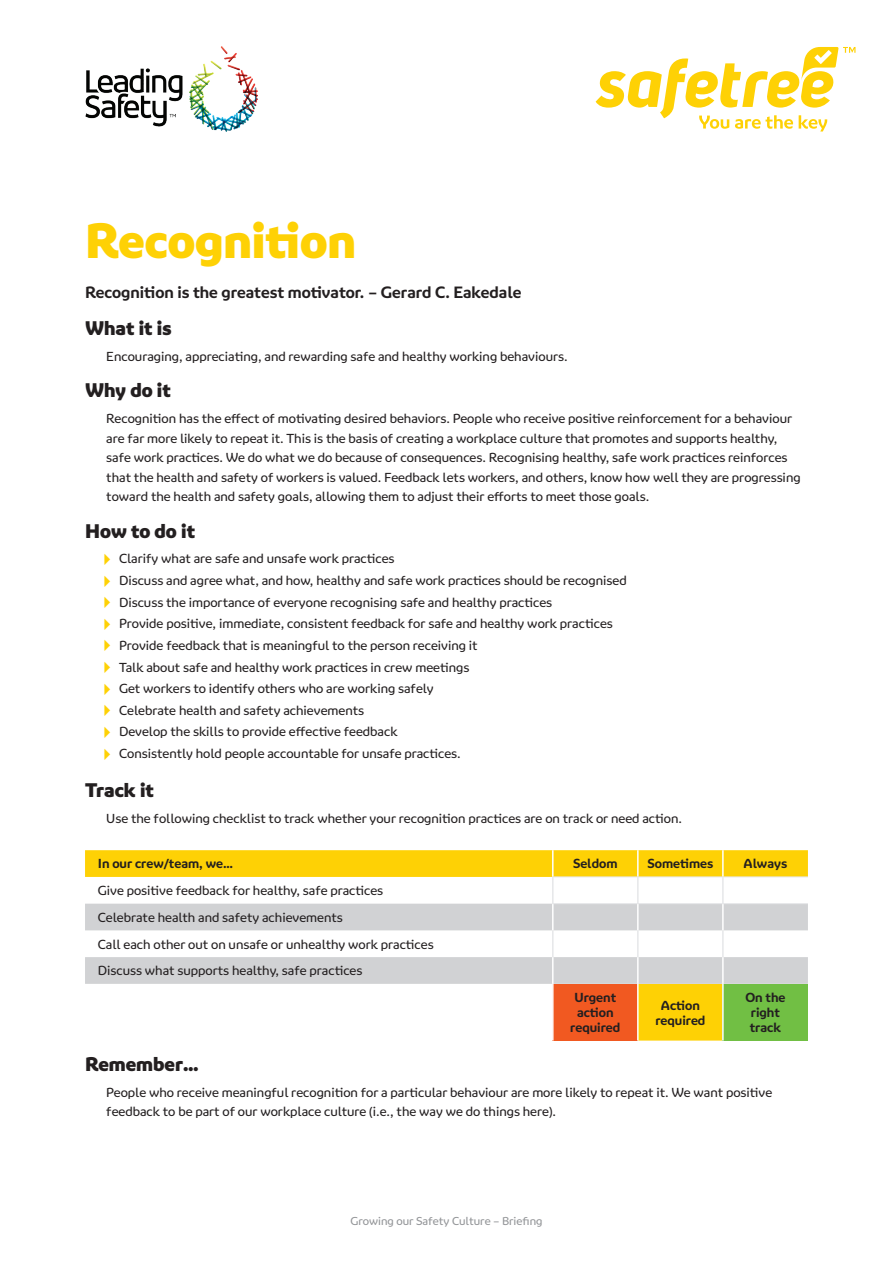
<style>
.page{position:relative;width:893px;height:1263px;background:#fff}
.page>*{position:absolute;margin:0;border:0;box-sizing:border-box;transform-origin:0 0}
.t1{font:900 45px "Ringo";color:#fed105}
.H2{font:900 18px "Ringo";color:#231f20}
.Intro_Span{font:700 15px "Ringo";color:#231f20}
.Body{font:12px/19.5px "Ringo";color:#231f20}
.Table_Body{font:12px "Ringo";color:#231f20}
.Table_Body-2{font:700 12px/15px "Ringo";color:#231f20;text-align:center}
.Table_H1{font:700 12px "Ringo";color:#231f20}
.t2{font:10.5px "Ringo";color:#939598}
</style>
<div class="page">
<svg style="left:596px;top:47px;width:259px;height:85px"></svg>
<img style="left:85px;top:47px;width:172px;height:85px">
<svg style="left:85px;top:850px;width:723px;height:190px"></svg>
<svg style="left:85px;top:904px;width:723px;height:80px;fill:#d1d2d4"></svg>
<div style="left:553px;top:984px;width:85px;height:56px;background:#f15921"></div>
<div style="left:723px;top:984px;width:85px;height:56px;background:#71bf44"></div>
<hr style="left:552px;top:850px;width:2px;height:27px;background:#fff">
<hr style="left:637px;top:850px;width:2px;height:27px;background:#fff">
<hr style="left:722px;top:850px;width:2px;height:27px;background:#fff">
<hr style="left:552px;top:904px;width:2px;height:26px;background:#fff">
<hr style="left:637px;top:904px;width:2px;height:26px;background:#fff">
<hr style="left:722px;top:904px;width:2px;height:26px;background:#fff">
<hr style="left:552px;top:957px;width:2px;height:27px;background:#fff">
<hr style="left:637px;top:957px;width:2px;height:27px;background:#fff">
<hr style="left:722px;top:957px;width:2px;height:27px;background:#fff">
<hr style="left:552px;top:984px;width:2px;height:56px;background:#fff">
<hr style="left:637px;top:984px;width:2px;height:56px;background:#fff">
<hr style="left:722px;top:984px;width:2px;height:56px;background:#fff">
<hr style="left:552px;top:877px;width:86px;height:1px;background:#e6e7e9">
<hr style="left:638px;top:877px;width:85px;height:1px;background:#e6e7e9">
<hr style="left:723px;top:877px;width:85px;height:1px;background:#e6e7e9">
<hr style="left:552px;top:903px;width:86px;height:1px;background:#e6e7e9">
<hr style="left:638px;top:903px;width:85px;height:1px;background:#e6e7e9">
<hr style="left:723px;top:903px;width:85px;height:1px;background:#e6e7e9">
<hr style="left:637px;top:877px;width:2px;height:26px;background:#e6e7e9">
<hr style="left:722px;top:877px;width:2px;height:26px;background:#e6e7e9">
<hr style="left:552px;top:877px;width:2px;height:26px;background:#e6e7e9">
<hr style="left:552px;top:930px;width:2px;height:27px;background:#e6e7e9">
<hr style="left:637px;top:930px;width:2px;height:27px;background:#e6e7e9">
<hr style="left:722px;top:930px;width:2px;height:27px;background:#e6e7e9">
<h2 class="t1" style="left:85px;top:212px;width:272px">Recognition</h2>
<p class="Intro_Span" style="left:85px;top:283px;width:438px">Recognition is the greatest motivator. – Gerard C. Eakedale</p>
<p class="H2" style="left:85px;top:316px;width:88px">What it is</p>
<p class="Body" style="left:106px;top:346px;width:463px">Encouraging, appreciating, and rewarding safe and healthy working behaviours.</p>
<p class="H2" style="left:85px;top:379px;width:87px">Why do it</p>
<p class="Body" style="left:106px;top:409px;width:696px">Recognition has the effect of motivating desired behaviors. People who receive positive reinforcement for a behaviour are far more likely to repeat it. This is the basis of creating a workplace culture that promotes and supports healthy, safe work practices. We do what we do because of consequences. Recognising healthy, safe work practices reinforces that the health and safety of workers is valued. Feedback lets workers, and others, know how well they are progressing toward the health and safety goals, allowing them to adjust their efforts to meet those goals.</p>
<p class="H2" style="left:85px;top:519px;width:111px">How to do it</p>
<p class="Body" style="left:119px;top:549px;width:277px">Clarify what are safe and unsafe work practices</p>
<p class="Body" style="left:119px;top:571px;width:509px">Discuss and agree what, and how, healthy and safe work practices should be recognised</p>
<p class="Body" style="left:119px;top:592px;width:435px">Discuss the importance of everyone recognising safe and healthy practices</p>
<p class="Body" style="left:119px;top:614px;width:495px">Provide positive, immediate, consistent feedback for safe and healthy work practices</p>
<p class="Body" style="left:119px;top:635px;width:360px">Provide feedback that is meaningful to the person receiving it</p>
<p class="Body" style="left:119px;top:657px;width:352px">Talk about safe and healthy work practices in crew meetings</p>
<p class="Body" style="left:119px;top:679px;width:316px">Get workers to identify others who are working safely</p>
<p class="Body" style="left:119px;top:700px;width:247px">Celebrate health and safety achievements</p>
<p class="Body" style="left:119px;top:722px;width:280px">Develop the skills to provide effective feedback</p>
<p class="Body" style="left:119px;top:744px;width:343px">Consistently hold people accountable for unsafe practices.</p>
<p class="H2" style="left:85px;top:778px;width:70px">Track it</p>
<p class="Body" style="left:106px;top:808px;width:577px">Use the following checklist to track whether your recognition practices are on track or need action.</p>
<p class="Table_H1" style="left:98px;top:856px;width:137px">In our crew/team, we…</p>
<p class="Table_H1" style="left:573px;top:856px;width:46px">Seldom</p>
<p class="Table_H1" style="left:647px;top:856px;width:67px">Sometimes</p>
<p class="Table_H1" style="left:744px;top:856px;width:45px">Always</p>
<p class="Table_Body" style="left:98px;top:883px;width:287px">Give positive feedback for healthy, safe practices</p>
<p class="Table_Body" style="left:98px;top:910px;width:247px">Celebrate health and safety achievements</p>
<p class="Table_Body" style="left:98px;top:936px;width:337px">Call each other out on unsafe or unhealthy work practices</p>
<p class="Table_Body" style="left:98px;top:963px;width:266px">Discuss what supports healthy, safe practices</p>
<p class="Table_Body-2" style="left:570px;top:990px;width:52px">Urgent action required</p>
<p class="Table_Body-2" style="left:655px;top:997px;width:52px">Action required</p>
<p class="Table_Body-2" style="left:745px;top:990px;width:42px">On the right track</p>
<p class="H2" style="left:85px;top:1053px;width:115px">Remember…</p>
<p class="Body" style="left:106px;top:1082px;width:667px">People who receive meaningful recognition for a particular behaviour are more likely to repeat it. We want positive feedback to be part of our workplace culture (i.e., the way we do things here).</p>
<p class="t2" style="left:350px;top:1214px;width:194px">Growing our Safety Culture – Briefing</p>
</div>
